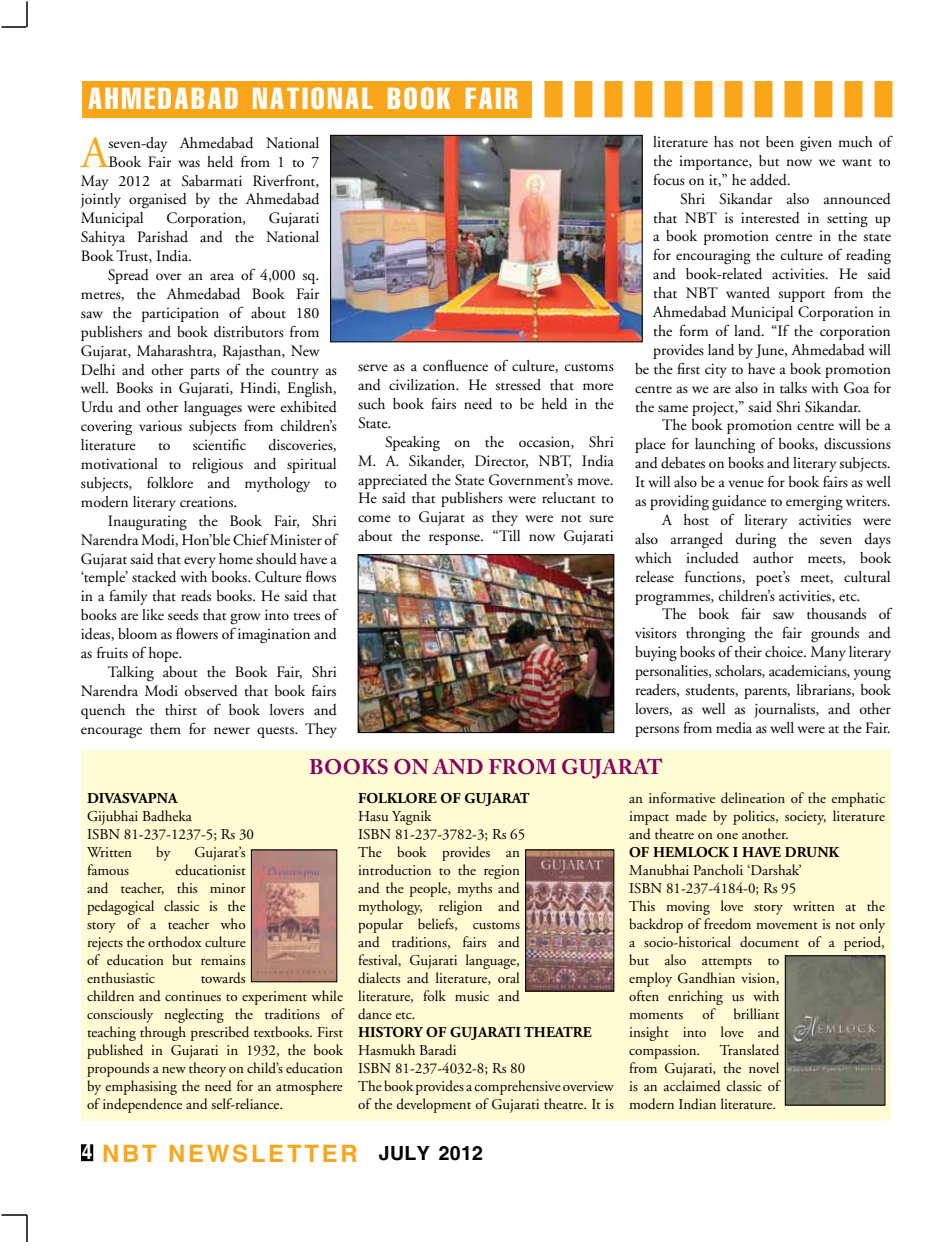
<style>
.page{position:relative;width:945px;height:1242px;background:#fff}
.page>*{position:absolute;margin:0;border:0;box-sizing:border-box;transform-origin:0 0}
.t1{font:44.25px "Adobe Garamond";color:#faa61a}
.t2{font:30px "Helv Compressed";letter-spacing:.09em;color:#fff}
.t3{font:700 24px "Helvetica";letter-spacing:.11em;color:#faa61a}
.t4{font:700 21px "Adobe Caslon Pro";letter-spacing:.015em;color:#870064}
.t5{font:15.75px/18.9px "Adobe Garamond";color:#000;text-align:justify}
.t6{font:15px/18px "Adobe Garamond";color:#000}
.t7{font:700 15px "Adobe Garamond";color:#000}
.s1{font-size:21px;color:#fff}
.s2{font-size:19.5px;color:#000}
</style>
<div class="page">
<div style="left:81px;top:751px;width:810px;height:370px;background:#fffcd5"></div>
<hr style="left:26px;top:2px;width:2px;height:25px;background:#000">
<hr style="left:2px;top:26px;width:24px;height:2px;background:#000">
<hr style="left:26px;top:1215px;width:2px;height:27px;background:#000">
<hr style="left:2px;top:1214px;width:25px;height:2px;background:#000">
<div style="left:82px;top:1146px;width:10px;height:14px;background:#000"></div>
<div style="left:81px;top:1144px;width:12px;height:17px;border:3px solid #000"></div>
<div style="left:82px;top:81px;width:449px;height:36px;background:#faa61a"></div>
<div style="left:874px;top:81px;width:18px;height:36px;background:#faa61a"></div>
<img style="left:332px;top:137px;width:309px;height:203px">
<div style="left:330px;top:135px;width:313px;height:207px;border:1px solid #000"></div>
<img style="left:527px;top:852px;width:85px;height:137px">
<div style="left:525px;top:850px;width:89px;height:141px;border:1px solid #000"></div>
<img style="left:253px;top:852px;width:82px;height:128px">
<div style="left:251px;top:850px;width:86px;height:132px;border:1px solid #000"></div>
<img style="left:787px;top:957px;width:96px;height:146px">
<div style="left:785px;top:955px;width:100px;height:150px;border:1px solid #000"></div>
<div style="left:844px;top:81px;width:18px;height:36px;background:#faa61a"></div>
<div style="left:814px;top:81px;width:18px;height:36px;background:#faa61a"></div>
<div style="left:784px;top:81px;width:18px;height:36px;background:#faa61a"></div>
<div style="left:754px;top:81px;width:18px;height:36px;background:#faa61a"></div>
<div style="left:724px;top:81px;width:18px;height:36px;background:#faa61a"></div>
<div style="left:694px;top:81px;width:18px;height:36px;background:#faa61a"></div>
<div style="left:664px;top:81px;width:18px;height:36px;background:#faa61a"></div>
<div style="left:634px;top:81px;width:18px;height:36px;background:#faa61a"></div>
<div style="left:604px;top:81px;width:18px;height:36px;background:#faa61a"></div>
<div style="left:574px;top:81px;width:18px;height:36px;background:#faa61a"></div>
<div style="left:544px;top:81px;width:18px;height:36px;background:#faa61a"></div>
<img style="left:360px;top:556px;width:252px;height:175px">
<div style="left:358px;top:554px;width:256px;height:179px;border:1px solid #000"></div>
<h2 class="t2" style="left:88px;top:80px;width:432px">AHMEDABAD NATIONAL BOOK FAIR</h2>
<h1 class="t1" style="left:81px;top:129px;width:29px">A</h1>
<p class="t5" style="left:109px;top:134px;width:212px">seven-day Ahmedabad National</p>
<p class="t5" style="left:109px;top:153px;width:212px">Book Fair was held from 1 to 7</p>
<p class="t5" style="left:81px;top:172px;width:240px">May 2012 at Sabarmati Riverfront,</p>
<p class="t5" style="left:81px;top:190px;width:240px">jointly organised by the Ahmedabad</p>
<p class="t5" style="left:81px;top:209px;width:64px">Municipal</p>
<p class="t5" style="left:166px;top:209px;width:81px">Corporation,</p>
<p class="t5" style="left:81px;top:209px;width:240px;text-indent:188px">Gujarati Sahitya Parishad and the National Book Trust, India.</p>
<p class="t5" style="left:81px;top:266px;width:257px;text-align:left;text-indent:27px">Spread over an area of 4,000 sq. metres, the Ahmedabad Book Fair saw the participation of about 180 publishers and book distributors from Gujarat, Maharashtra, Rajasthan, New Delhi and other parts of the country as well. Books in Gujarati, Hindi, English, Urdu and other languages were exhibited covering various subjects from children’s literature</p>
<p class="t5" style="left:81px;top:436px;width:257px;text-indent:187px">discoveries, motivational to religious and spiritual subjects, folklore and mythology to modern literary creations.</p>
<p class="t5" style="left:81px;top:512px;width:259px;text-indent:27px">Inaugurating the Book Fair, Shri Narendra Modi, Hon’ble Chief Minister of Gujarat said that every home should have a ‘temple’ stacked with books. Culture flows in a family that reads books. He said that books are like seeds that grow into trees of ideas, bloom as flowers of imagination and as fruits of hope.</p>
<p class="t5" style="left:81px;top:663px;width:257px;text-indent:27px">Talking about the Book Fair, Shri Narendra Modi observed that book fairs quench the thirst of book lovers and encourage them for newer quests. They</p>
<p class="t5" style="left:158px;top:436px;width:14px">to</p>
<p class="t5" style="left:193px;top:436px;width:55px">scientific</p>
<p class="t5" style="left:358px;top:357px;width:257px">serve as a confluence of culture, customs and civilization. He stressed that more such book fairs need to be held in the State.</p>
<p class="t5" style="left:358px;top:433px;width:257px;text-indent:27px">Speaking on the occasion, Shri M. A. Sikander, Director, NBT, India appreciated the State Government’s move.<br>He said that publishers were reluctant to come to Gujarat as they were not sure about the response. “Till now Gujarati</p>
<p class="t5" style="left:653px;top:133px;width:241px">literature has not been given much of the importance, but now we want to focus on it,” he added.</p>
<p class="t5" style="left:653px;top:190px;width:239px;text-indent:27px">Shri Sikandar also announced that NBT</p>
<p class="t5" style="left:653px;top:209px;width:239px;text-indent:71px">is interested in setting up a book promotion centre in the state for encouraging the culture of reading and book-related activities. He said that NBT</p>
<p class="t5" style="left:726px;top:284px;width:166px">wanted support from the</p>
<p class="t5" style="left:653px;top:303px;width:239px">Ahmedabad Municipal Corporation in</p>
<p class="t5" style="left:653px;top:322px;width:239px">the form of land. “If the corporation</p>
<p class="t5" style="left:653px;top:341px;width:239px">provides land by June, Ahmedabad will</p>
<p class="t5" style="left:635px;top:360px;width:257px">be the first city to have a book promotion</p>
<p class="t5" style="left:635px;top:379px;width:257px">centre as we are also in talks with Goa for</p>
<p class="t5" style="left:635px;top:398px;width:228px">the same project,” said Shri Sikandar.</p>
<p class="t5" style="left:662px;top:416px;width:230px">The book promotion centre will be a</p>
<p class="t5" style="left:635px;top:435px;width:257px">place for launching of books, discussions</p>
<p class="t5" style="left:635px;top:454px;width:257px">and debates on books and literary subjects.</p>
<p class="t5" style="left:635px;top:473px;width:257px">It will also be a venue for book fairs as well</p>
<p class="t5" style="left:635px;top:492px;width:257px">as providing guidance to emerging writers.</p>
<p class="t5" style="left:662px;top:511px;width:230px">A host of literary activities were</p>
<p class="t5" style="left:635px;top:530px;width:257px">also arranged during the seven days</p>
<p class="t5" style="left:635px;top:549px;width:258px">which included author meets, book</p>
<p class="t5" style="left:635px;top:568px;width:257px">release functions, poet’s meet, cultural</p>
<p class="t5" style="left:635px;top:587px;width:227px">programmes, children’s activities, etc.</p>
<p class="t5" style="left:662px;top:605px;width:232px">The book fair saw thousands of</p>
<p class="t5" style="left:635px;top:624px;width:257px">visitors thronging the fair grounds and</p>
<p class="t5" style="left:635px;top:643px;width:257px">buying books of their choice. Many literary</p>
<p class="t5" style="left:635px;top:662px;width:257px">personalities, scholars, academicians, young</p>
<p class="t5" style="left:635px;top:681px;width:258px">readers, students, parents, librarians, book</p>
<p class="t5" style="left:635px;top:700px;width:257px">lovers, as well as journalists, and other</p>
<p class="t5" style="left:635px;top:719px;width:257px">persons from media as well were at the Fair.</p>
<h3 class="t4" style="left:309px;top:754px;width:355px">BOOKS ON AND FROM GUJARAT</h3>
<p class="t7" style="left:87px;top:791px;width:92px">DIVASVAPNA</p>
<p class="t6" style="left:87px;top:808px;width:106px">Gijubhai Badheka<br>ISBN</p>
<p class="t6" style="left:87px;top:826px;width:169px;text-indent:37px">81-237-1237-5; Rs 30<br>Written</p>
<p class="t6" style="left:156px;top:844px;width:15px">by</p>
<p class="t6" style="left:195px;top:844px;width:53px">Gujarat’s</p>
<p class="t6" style="left:87px;top:862px;width:160px;text-align:justify;text-indent:88px">educationist and teacher, this minor pedagogical classic is the story of a teacher who rejects the orthodox culture of education but remains enthusiastic</p>
<p class="t6" style="left:87px;top:862px;width:44px">famous</p>
<p class="t6" style="left:87px;top:970px;width:259px;text-indent:114px">towards<br>children and continues to experiment while consciously neglecting the traditions of teaching through prescribed textbooks. First published in Gujarati in 1932, the book propounds a new theory on child’s education by emphasising the need for an atmosphere of independence and self-reliance.</p>
<p class="t7" style="left:358px;top:791px;width:173px">FOLKLORE OF GUJARAT</p>
<p class="t6" style="left:358px;top:808px;width:75px">Hasu Yagnik<br>ISBN</p>
<p class="t6" style="left:358px;top:826px;width:169px;text-indent:37px">81-237-3782-3; Rs 65<br>The book provides an introduction to the region and the people, myths and mythology, religion and popular beliefs, customs and traditions, fairs and festival, Gujarati language, dialects and literature, oral literature, folk music and dance etc.</p>
<p class="t7" style="left:358px;top:1025px;width:235px">HISTORY OF GUJARATI THEATRE</p>
<p class="t6" style="left:358px;top:1042px;width:100px">Hasmukh Baradi<br>ISBN</p>
<p class="t6" style="left:358px;top:1060px;width:257px;text-indent:37px">81-237-4032-8; Rs 80<br>The book provides a comprehensive overview of the development of Gujarati theatre. It is</p>
<h3 class="t3" style="left:82px;top:1138px;width:403px"><span class="s1">4</span> NBT NEWSLETTER <span class="s2">JULY 2012</span></h3>
<p class="t6" style="left:629px;top:790px;width:257px;text-align:justify">an informative delineation of the emphatic impact made by politics, society, literature and theatre on one another.</p>
<p class="t7" style="left:629px;top:845px;width:212px">OF HEMLOCK I HAVE DRUNK</p>
<p class="t6" style="left:629px;top:862px;width:174px">Manubhai Pancholi ‘Darshak’<br>ISBN</p>
<p class="t6" style="left:629px;top:880px;width:257px;text-indent:37px">81-237-4184-0; Rs 95<br>This moving love story written at the backdrop of freedom movement is not only a socio-historical document of a period, but also attempts to<br>employ Gandhian vision,<br>often enriching us with<br>moments</p>
<p class="t6" style="left:629px;top:1006px;width:152px;text-align:justify;text-indent:73px">of brilliant insight into love and compassion.</p>
<p class="t6" style="left:629px;top:1042px;width:154px;text-align:justify;text-indent:91px">Translated from Gujarati, the novel is an acclaimed classic of modern Indian literature.</p>
</div>
